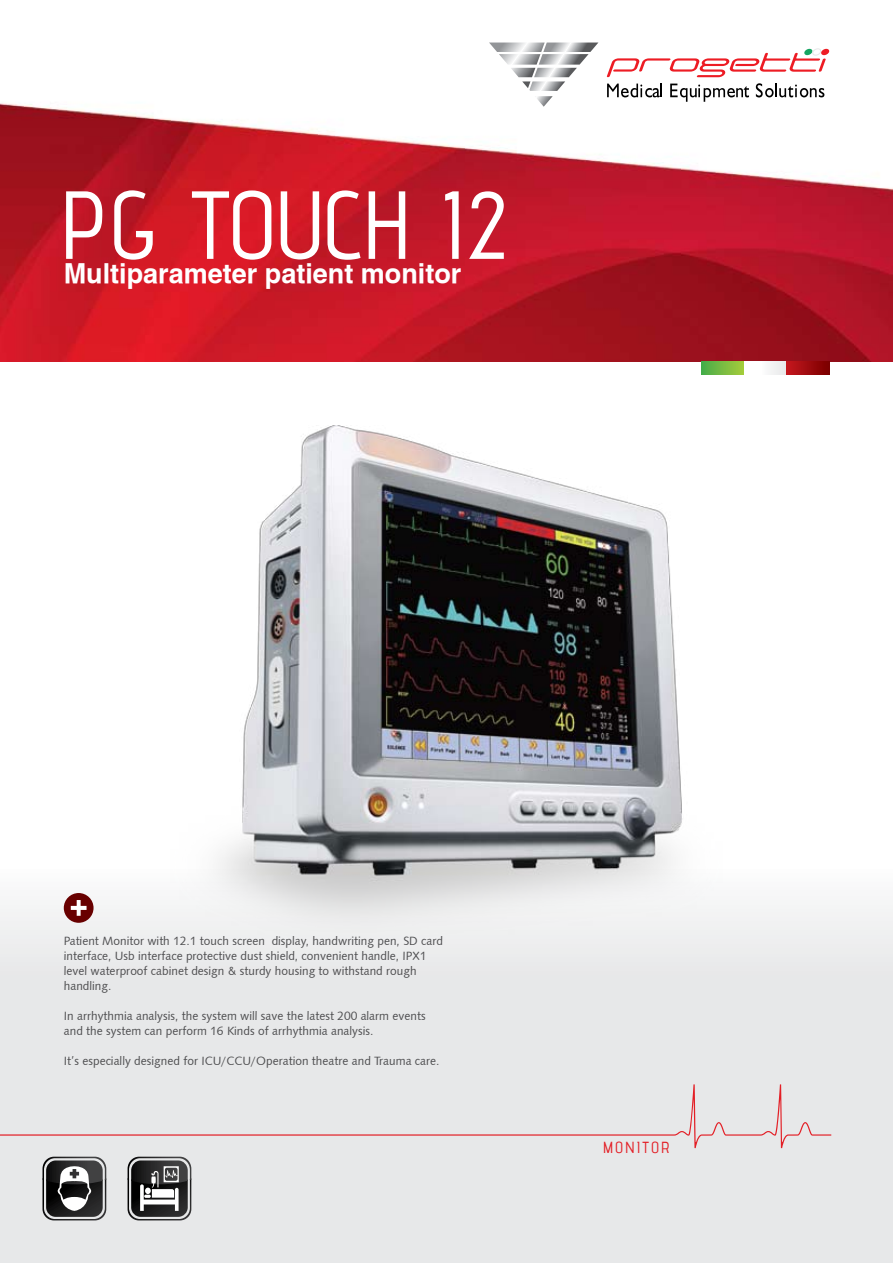
<style>
.page{position:relative;width:893px;height:1263px;background:#fff}
.page>*{position:absolute;margin:0;border:0;box-sizing:border-box;transform-origin:0 0}
.t1{font:800 90px "advent";letter-spacing:.05em;color:#fff}
.t2{font:700 27px "Helvetica";color:#fff}
.t3{font:800 15px "advent";letter-spacing:.2em;color:#e31f26}
.t4{font:12px/15px "Humanist 531 BT Roman A";color:#4d4d4f}
</style>
<div class="page">
<div style="left:0;top:680px;width:893px;height:583px;background:linear-gradient(to bottom,#fff,#dfe1e2)"></div>
<img style="left:0;top:42px;width:893px;height:319px">
<svg style="left:607px;top:84px;width:55px;height:13px"></svg>
<svg style="left:670px;top:84px;width:79px;height:18px"></svg>
<svg style="left:756px;top:83px;width:68px;height:14px"></svg>
<svg style="left:489px;top:43px;width:109px;height:64px"></svg>
<svg style="left:607px;top:48px;width:222px;height:29px"></svg>
<svg style="left:702px;top:361px;width:42px;height:13px"></svg>
<svg style="left:770px;top:361px;width:17px;height:13px"></svg>
<svg style="left:787px;top:361px;width:42px;height:13px"></svg>
<div style="left:0;top:1084px;width:831px;height:64px;background:#e7e8e9"></div>
<img style="left:170px;top:425px;width:553px;height:521px">
<div style="left:64px;top:893px;width:30px;height:30px;background:#680000;border-radius:50%"></div>
<svg style="left:71px;top:900px;width:16px;height:16px"></svg>
<svg style="left:43px;top:1157px;width:63px;height:63px;background:#5f5f5f"></svg>
<svg style="left:128px;top:1157px;width:63px;height:63px;background:#666667"></svg>
<h1 class="t1" style="left:64px;top:161px;width:443px">PG TOUCH 12</h1>
<h2 class="t2" style="left:64px;top:255px;width:399px">Multiparameter patient monitor</h2>
<p class="t4" style="left:64px;top:933px;width:381px">Patient Monitor with 12.1 touch screen display, handwriting pen, SD card interface, Usb interface protective dust shield, convenient handle, IPX1 level waterproof cabinet design &amp; sturdy housing to withstand rough handling.</p>
<p class="t4" style="left:64px;top:1008px;width:363px">In arrhythmia analysis, the system will save the latest 200 alarm events and the system can perform 16 Kinds of arrhythmia analysis.</p>
<p class="t4" style="left:64px;top:1053px;width:377px">It’s especially designed for ICU/CCU/Operation theatre and Trauma care.</p>
<p class="t3" style="left:604px;top:1137px;width:67px">MONITOR</p>
</div>
